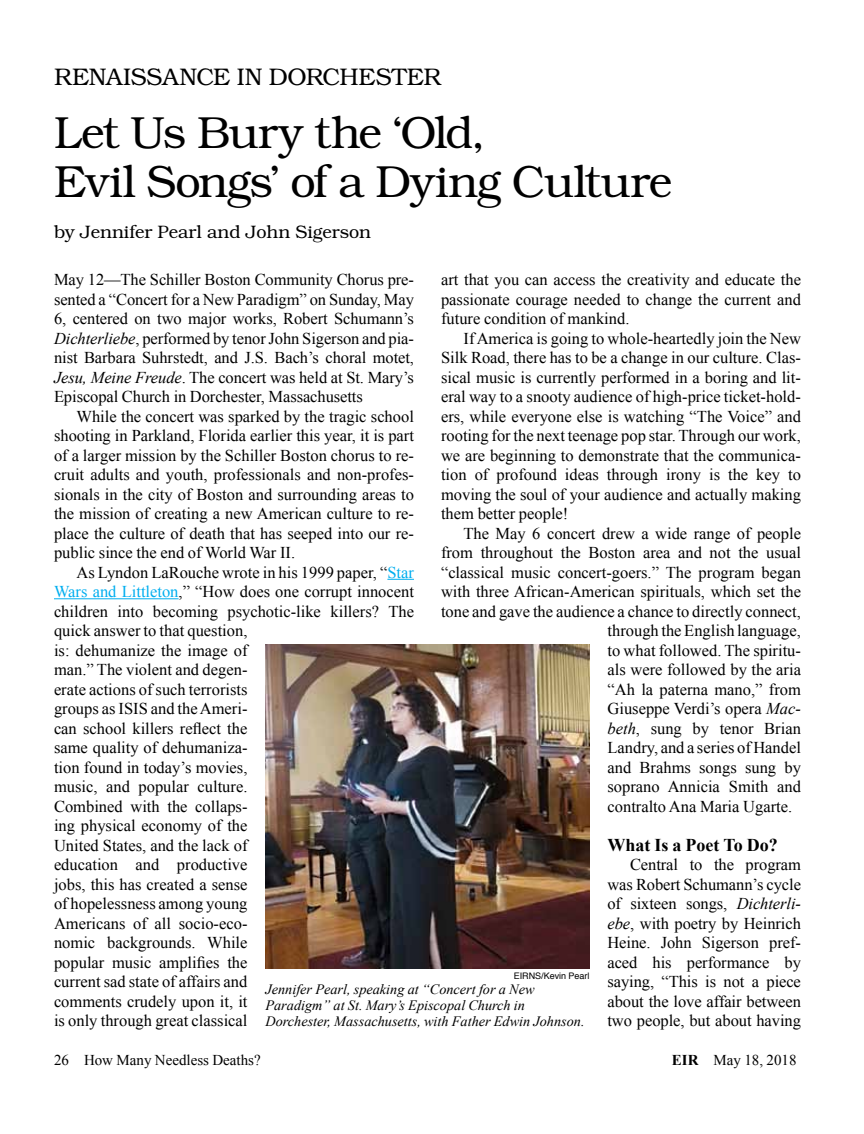
<style>
.page{position:relative;width:864px;height:1134px;background:#fff}
.page>*{position:absolute;margin:0;border:0;box-sizing:border-box;transform-origin:0 0}
.t1{font:300 45px/49.5px "Bookman";letter-spacing:-.025em;color:#000}
.t2{font:300 24px "Bookman";letter-spacing:-.01em;color:#000}
.t3{font:300 18px "Bookman";color:#000}
.t4{font:700 18px "Times New Roman";color:#000}
.t5{font:16.5px/19.5px "Times New Roman";color:#000;text-align:justify}
.t6{font:15px "Times New Roman";color:#000}
.t7{font:italic 14.25px/15.8px "Times New Roman";color:#000}
.t8{font:9px "Helvetica";color:#000}
.s1{font-style:italic}
.s2{color:#00aeef}
.s3{font-weight:700}
</style>
<div class="page">
<svg style="left:387px;top:579px;width:27px;height:1px"></svg>
<hr style="left:54px;top:598px;width:125px;height:1px;background:#00aeef">
<img style="left:266px;top:644px;width:324px;height:324px">
<h2 class="t2" style="left:54px;top:63px;width:388px">RENAISSANCE IN DORCHESTER</h2>
<h1 class="t1" style="left:54px;top:108px;width:620px">Let Us Bury the ‘Old,<br>Evil Songs’ of a Dying Culture</h1>
<p class="t3" style="left:54px;top:221px;width:319px">by Jennifer Pearl and John Sigerson</p>
<p class="t5" style="left:54px;top:269px;width:362px">May 12—The Schiller Boston Community Chorus pre&shy;sented a “Concert for a New Paradigm” on Sunday, May 6, centered on two major works, Robert Schumann’s <span class="s1">Dichterliebe</span>, performed by tenor John Sigerson and pia&shy;nist Barbara Suhrstedt, and J.S. Bach’s choral motet, <span class="s1">Jesu, Meine Freude</span>. The concert was held at St. Mary’s Episcopal Church in Dorchester, Massachusetts</p>
<p class="t5" style="left:54px;top:406px;width:362px;text-indent:23px">While the concert was sparked by the tragic school shooting in Parkland, Florida earlier this year, it is part of a larger mission by the Schiller Boston chorus to re&shy;cruit adults and youth, professionals and non-profes&shy;sionals in the city of Boston and surrounding areas to the mission of creating a new American culture to re&shy;place the culture of death that has seeped into our re&shy;public since the end of World War II.</p>
<p class="t5" style="left:54px;top:562px;width:362px;text-align:left;text-indent:23px">As Lyndon LaRouche wrote in his 1999 paper, “<span class="s2">Star<br>Wars and Littleton</span>,” “How does one corrupt innocent children into becoming psychotic-like killers? The quick answer to that question,<br>is: dehumanize the image of<br>man.” The violent and degen-<br>erate actions of such terrorists<br>groups as ISIS and the Ameri-<br>can school killers reflect the<br>same quality of dehumaniza-<br>tion found in today’s movies,<br>music, and popular culture.<br>Combined with the collaps-<br>ing physical economy of the<br>United States, and the lack of<br>education and productive<br>jobs, this has created a sense<br>of hopelessness among young<br>Americans of all socio-eco-<br>nomic backgrounds. While<br>popular music amplifies the<br>current sad state of affairs and<br>comments crudely upon it, it<br>is only through great classical</p>
<p class="t5" style="left:441px;top:270px;width:362px">art that you can access the creativity and educate the passionate courage needed to change the current and future condition of mankind.</p>
<p class="t5" style="left:441px;top:328px;width:362px;text-indent:23px">If America is going to whole-heartedly join the New Silk Road, there has to be a change in our culture. Clas&shy;sical music is currently performed in a boring and lit&shy;eral way to a snooty audience of high-price ticket-hold&shy;ers, while everyone else is watching “The Voice” and rooting for the next teenage pop star. Through our work, we are beginning to demonstrate that the communica&shy;tion of profound ideas through irony is the key to moving the soul of your audience and actually making them better people!</p>
<p class="t5" style="left:464px;top:523px;width:339px">The May 6 concert drew a wide range of people</p>
<p class="t5" style="left:441px;top:543px;width:362px">from throughout the Boston area and not the usual</p>
<p class="t5" style="left:441px;top:562px;width:361px">“classical music concert-goers.” The program began</p>
<p class="t5" style="left:441px;top:582px;width:362px">with three African-American spirituals, which set the</p>
<p class="t5" style="left:441px;top:601px;width:361px">tone and gave the audience a chance to directly connect,</p>
<p class="t5" style="left:608px;top:621px;width:195px">through the English language,</p>
<p class="t5" style="left:608px;top:640px;width:195px">to what followed. The spiritu-</p>
<p class="t5" style="left:608px;top:660px;width:195px">als were followed by the aria</p>
<p class="t5" style="left:608px;top:679px;width:195px">“Ah la paterna mano,” from</p>
<p class="t5" style="left:608px;top:699px;width:195px">Giuseppe Verdi’s opera <span class="s1">Mac-</span></p>
<p class="t5" style="left:608px;top:718px;width:195px"><span class="s1">beth</span>, sung by tenor Brian</p>
<p class="t5" style="left:608px;top:738px;width:195px">Landry, and a series of Handel</p>
<p class="t5" style="left:608px;top:757px;width:195px">and Brahms songs sung by</p>
<p class="t5" style="left:608px;top:777px;width:195px">soprano Annicia Smith and</p>
<p class="t5" style="left:608px;top:796px;width:186px">contralto Ana Maria Ugarte.</p>
<p class="t4" style="left:608px;top:832px;width:172px">What Is a Poet To Do?</p>
<p class="t5" style="left:607px;top:854px;width:195px;text-indent:23px">Central to the program was Robert Schumann’s cycle of sixteen songs, <span class="s1">Dichterli&shy;ebe</span>, with poetry by Heinrich Heine. John Sigerson pref&shy;aced his performance by saying, “This is not a piece about the love affair between two people, but about having</p>
<p class="t8" style="left:514px;top:969px;width:77px">EIRNS/Kevin Pearl</p>
<p class="t7" style="left:266px;top:982px;width:321px">Jennifer Pearl, speaking at “Concert for a New<br>Paradigm” at St. Mary’s Episcopal Church in<br>Dorchester, Massachusetts, with Father Edwin Johnson.</p>
<p class="t6" style="left:54px;top:1050px;width:208px">26 How Many Needless Deaths?</p>
<p class="t6" style="left:672px;top:1050px;width:126px"><span class="s3">EIR</span> May 18, 2018</p>
</div>
